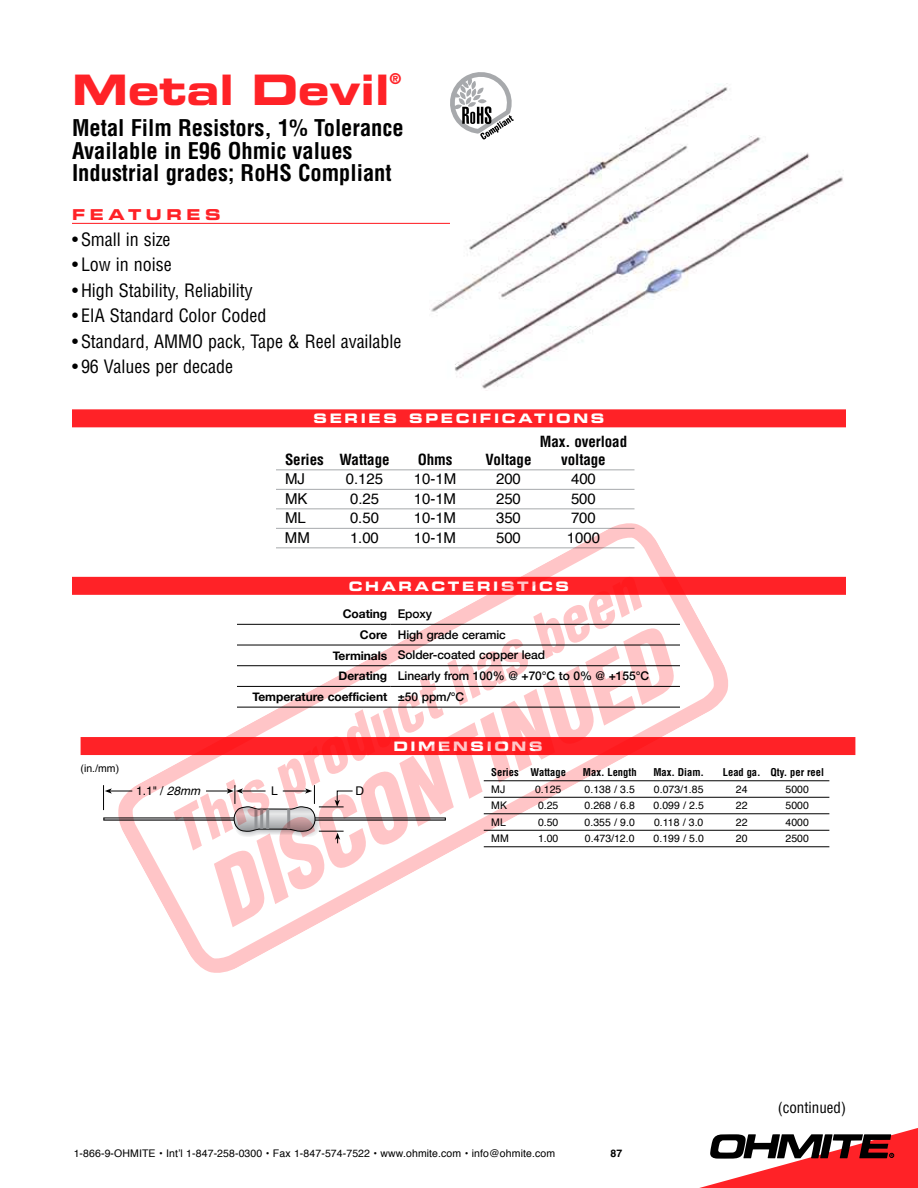
<style>
.page{position:relative;width:918px;height:1188px;background:#fff}
.page>*{position:absolute;margin:0;border:0;box-sizing:border-box;transform-origin:0 0}
.t1{font:42px "Eurostile Bold Extended Two";color:#ff2227}
.t2{font:700 condensed 22.5px/22.5px "Helvetica";color:#000}
.t3{font:condensed 18px "Helvetica";color:#000}
.t4{font:15px "Helvetica";letter-spacing:-.005em;color:#000}
.t5{font:700 condensed 15px "Helvetica";letter-spacing:-.005em;color:#000}
.t6{font:condensed 15px "Helvetica";color:#000}
.t7{font:15px "Eurostile Bold Extended Two";letter-spacing:.3em;color:#ff2227}
.t8{font:13.05px "Eurostile Bold Extended Two";letter-spacing:.2em;color:#fff}
.t9{font:500 12px "Helvetica Neue";letter-spacing:-.005em;color:#000}
.t10{font:700 12px "Helvetica Neue";letter-spacing:-.005em;color:#000}
.t11{font:12px "Helvetica";color:#000}
.t12{font:10.5px "Helvetica";color:#000}
.t13{font:700 condensed 10.5px "Helvetica";color:#000}
.t14{font:700 10.5px "Helvetica";color:#000}
.s1{font-weight:500}
.s2{font-weight:700}
.s3{font-style:italic}
</style>
<div class="page">
<svg style="left:699px;top:1128px;width:219px;height:60px"></svg>
<img style="left:429px;top:84px;width:414px;height:307px">
<div style="left:72px;top:577px;width:774px;height:18px;background:#ff2227"></div>
<div style="left:72px;top:409px;width:774px;height:18px;background:#ff2227"></div>
<hr style="left:72px;top:223px;width:378px;height:1px;background:#ff2227">
<hr style="left:276px;top:469px;width:359px;height:1px;background:#a7a9ac">
<hr style="left:276px;top:489px;width:359px;height:1px;background:#a7a9ac">
<hr style="left:276px;top:508px;width:359px;height:1px;background:#a7a9ac">
<svg style="left:450px;top:72px;width:74px;height:74px"></svg>
<div style="left:81px;top:737px;width:774px;height:18px;background:#ff2227"></div>
<hr style="left:104px;top:820px;width:341px;height:1px;background:#bbbcc0">
<svg style="left:103px;top:785px;width:14px;height:25px"></svg>
<hr style="left:484px;top:781px;width:345px;height:1px;background:#000">
<hr style="left:484px;top:797px;width:345px;height:1px;background:#000">
<hr style="left:484px;top:814px;width:345px;height:1px;background:#000">
<hr style="left:484px;top:830px;width:345px;height:1px;background:#000">
<hr style="left:484px;top:847px;width:345px;height:1px;background:#000">
<svg style="left:117px;top:523px;width:613px;height:450px"></svg>
<h1 class="t1" style="left:72px;top:66px;width:319px">Metal Devil</h1>
<h3 class="t7" style="left:390px;top:70px;width:13px">®</h3>
<h2 class="t2" style="left:72px;top:119px;width:333px">Metal Film Resistors, 1% Tolerance<br>Available in E96 Ohmic values<br>Industrial grades; RoHS Compliant</h2>
<h3 class="t7" style="left:72px;top:206px;width:150px">FEATURES</h3>
<h3 class="t3" style="left:72px;top:228px;width:100px">• Small in size</h3>
<h3 class="t3" style="left:72px;top:253px;width:101px">• Low in noise</h3>
<h3 class="t3" style="left:72px;top:279px;width:182px">• High Stability, Reliability</h3>
<h3 class="t3" style="left:72px;top:304px;width:196px">• EIA Standard Color Coded</h3>
<h3 class="t3" style="left:72px;top:330px;width:331px">• Standard, AMMO pack, Tape &amp; Reel available</h3>
<h3 class="t3" style="left:72px;top:355px;width:163px">• 96 Values per decade</h3>
<p class="t8" style="left:314px;top:411px;width:292px">SERIES SPECIFICATIONS</p>
<h3 class="t5" style="left:540px;top:435px;width:89px">Max. overload</h3>
<h3 class="t5" style="left:285px;top:453px;width:106px">Series Wattage</h3>
<h3 class="t5" style="left:418px;top:453px;width:36px">Ohms</h3>
<h3 class="t5" style="left:486px;top:453px;width:47px">Voltage</h3>
<h3 class="t5" style="left:561px;top:453px;width:46px">voltage</h3>
<h3 class="t4" style="left:285px;top:468px;width:21px">MJ</h3>
<h3 class="t4" style="left:346px;top:468px;width:39px">0.125</h3>
<h3 class="t4" style="left:414px;top:468px;width:44px">10-1M</h3>
<h3 class="t4" style="left:496px;top:468px;width:26px">200</h3>
<h3 class="t4" style="left:571px;top:468px;width:26px">400</h3>
<h3 class="t4" style="left:285px;top:487px;width:24px">MK</h3>
<h3 class="t4" style="left:350px;top:487px;width:30px">0.25</h3>
<h3 class="t4" style="left:414px;top:487px;width:44px">10-1M</h3>
<h3 class="t4" style="left:496px;top:487px;width:26px">250</h3>
<h3 class="t4" style="left:571px;top:487px;width:26px">500</h3>
<h3 class="t4" style="left:285px;top:507px;width:22px">ML</h3>
<h3 class="t4" style="left:350px;top:507px;width:30px">0.50</h3>
<h3 class="t4" style="left:414px;top:507px;width:44px">10-1M</h3>
<h3 class="t4" style="left:496px;top:507px;width:26px">350</h3>
<h3 class="t4" style="left:571px;top:507px;width:26px">700</h3>
<h3 class="t4" style="left:285px;top:526px;width:26px">MM</h3>
<h3 class="t4" style="left:350px;top:526px;width:30px">1.00</h3>
<h3 class="t4" style="left:414px;top:526px;width:44px">10-1M</h3>
<h3 class="t4" style="left:496px;top:526px;width:26px">500</h3>
<h3 class="t4" style="left:567px;top:526px;width:35px">1000</h3>
<p class="t8" style="left:349px;top:579px;width:222px">CHARACTERISTICS</p>
<p class="t12" style="left:81px;top:760px;width:40px">(in./mm)</p>
<p class="t10" style="left:343px;top:610px;width:91px">Coating <span class="s1">Epoxy</span></p>
<p class="t9" style="left:360px;top:630px;width:148px"><span class="s2">Core</span> High grade ceramic</p>
<p class="t9" style="left:333px;top:651px;width:214px"><span class="s2">Terminals</span> Solder-coated copper lead</p>
<p class="t9" style="left:339px;top:671px;width:312px"><span class="s2">Derating</span> Linearly from 100% @ +70°C to 0% @ +155°C</p>
<p class="t10" style="left:253px;top:692px;width:213px">Temperature coefficient <span class="s1">±50 ppm/°C</span></p>
<p class="t8" style="left:393px;top:739px;width:151px">DIMENSIONS</p>
<p class="t11" style="left:136px;top:783px;width:68px">1.1" / <span class="s3">28mm</span></p>
<p class="t11" style="left:271px;top:784px;width:8px">L</p>
<p class="t11" style="left:355px;top:784px;width:10px">D</p>
<p class="t13" style="left:491px;top:768px;width:76px">Series Wattage</p>
<p class="t13" style="left:583px;top:768px;width:55px">Max. Length</p>
<p class="t13" style="left:653px;top:768px;width:52px">Max. Diam.</p>
<p class="t13" style="left:723px;top:768px;width:103px">Lead ga. Qty. per reel</p>
<p class="t12" style="left:491px;top:781px;width:15px">MJ</p>
<p class="t12" style="left:535px;top:781px;width:28px">0.125</p>
<p class="t12" style="left:585px;top:781px;width:52px">0.138 / 3.5</p>
<p class="t12" style="left:654px;top:781px;width:51px">0.073/1.85</p>
<p class="t12" style="left:736px;top:781px;width:13px">24</p>
<p class="t12" style="left:786px;top:781px;width:25px">5000</p>
<p class="t12" style="left:491px;top:797px;width:17px">MK</p>
<p class="t12" style="left:538px;top:797px;width:22px">0.25</p>
<p class="t12" style="left:585px;top:797px;width:52px">0.268 / 6.8</p>
<p class="t12" style="left:654px;top:797px;width:52px">0.099 / 2.5</p>
<p class="t12" style="left:736px;top:797px;width:13px">22</p>
<p class="t12" style="left:786px;top:797px;width:25px">5000</p>
<p class="t12" style="left:491px;top:814px;width:16px">ML</p>
<p class="t12" style="left:538px;top:814px;width:22px">0.50</p>
<p class="t12" style="left:585px;top:814px;width:52px">0.355 / 9.0</p>
<p class="t12" style="left:654px;top:814px;width:51px">0.118 / 3.0</p>
<p class="t12" style="left:736px;top:814px;width:13px">22</p>
<p class="t12" style="left:786px;top:814px;width:25px">4000</p>
<p class="t12" style="left:491px;top:830px;width:19px">MM</p>
<p class="t12" style="left:538px;top:830px;width:22px">1.00</p>
<p class="t12" style="left:585px;top:830px;width:51px">0.473/12.0</p>
<p class="t12" style="left:654px;top:830px;width:52px">0.199 / 5.0</p>
<p class="t12" style="left:736px;top:830px;width:13px">20</p>
<p class="t12" style="left:786px;top:830px;width:25px">2500</p>
<h3 class="t6" style="left:778px;top:1102px;width:70px">(continued)</h3>
<p class="t12" style="left:74px;top:1145px;width:483px">1-866-9-OHMITE • Int’l 1-847-258-0300 • Fax 1-847-574-7522 • www.ohmite.com • info@ohmite.com</p>
<p class="t14" style="left:610px;top:1147px;width:13px">87</p>
</div>
